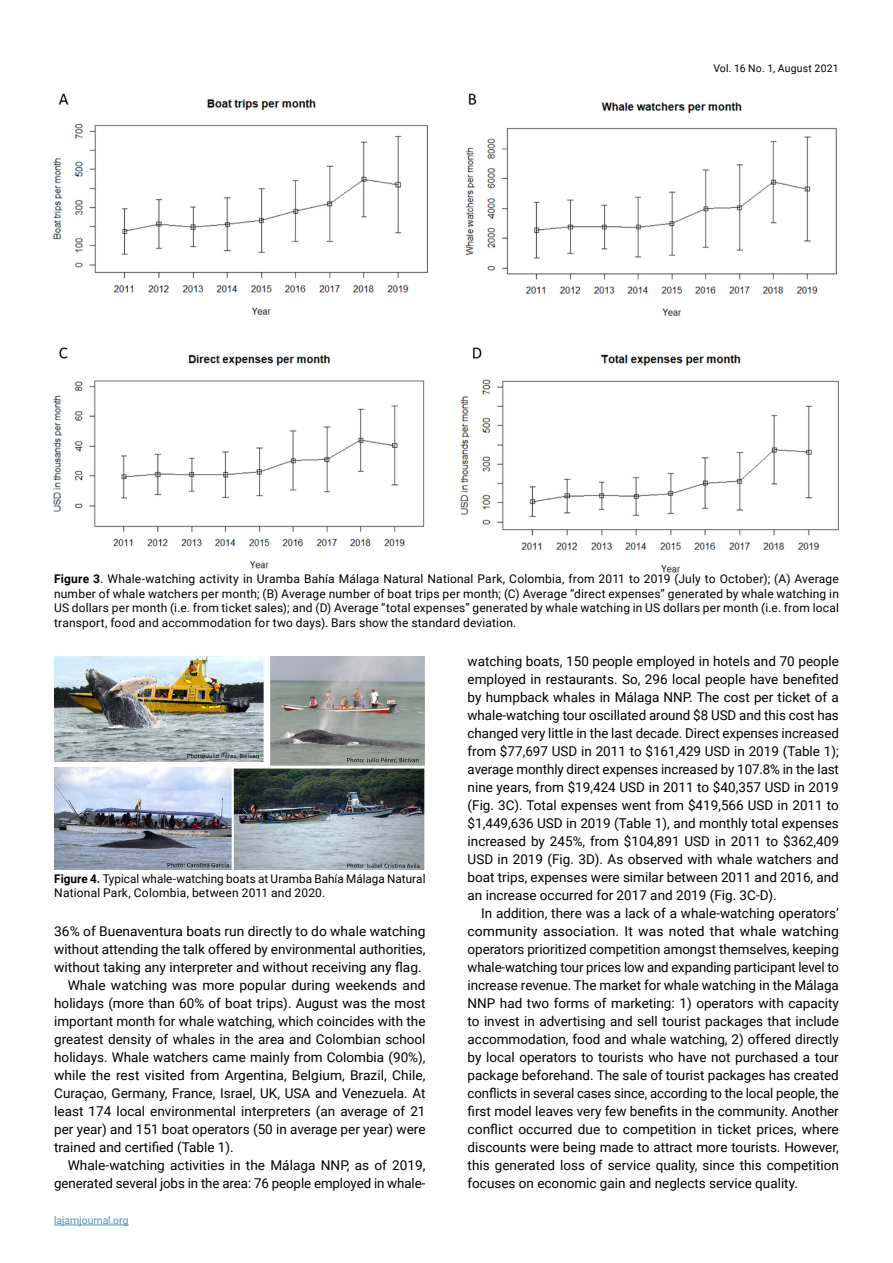
<style>
.page{position:relative;width:893px;height:1263px;background:#fff}
.page>*{position:absolute;margin:0;border:0;box-sizing:border-box;transform-origin:0 0}
.t1{font:13.5px/18px "Roboto";color:#000;text-align:justify}
.t2{font:12px/14.4px "Roboto";letter-spacing:.01em;color:#000;text-align:justify}
.t3{font:10.5px "Roboto";letter-spacing:.02em;color:#000}
.t4{font:10.5px "Roboto";letter-spacing:-.005em;color:#4e97bd}
.s1{font-weight:700}
</style>
<div class="page">
<hr style="left:54px;top:1225px;width:75px;height:1px;background:#4e97bd">
<img style="left:53px;top:93px;width:786px;height:480px">
<img style="left:54px;top:656px;width:371px;height:213px">
<p class="t3" style="left:713px;top:61px;width:127px">Vol. 16 No. 1, August 2021</p>
<p class="t2" style="left:54px;top:572px;width:786px"><span class="s1">Figure 3</span>. Whale-watching activity in Uramba Bahía Málaga Natural National Park, Colombia, from 2011 to 2019 (July to October); (A) Average number of whale watchers per month; (B) Average number of boat trips per month; (C) Average “direct expenses” generated by whale watching in US dollars per month (i.e. from ticket sales); and (D) Average “total expenses” generated by whale watching in US dollars per month (i.e. from local transport, food and accommodation for two days). Bars show the standard deviation.</p>
<p class="t2" style="left:54px;top:871px;width:373px"><span class="s1">Figure 4.</span> Typical whale-watching boats at Uramba Bahía Málaga Natural<br>National Park, Colombia, between 2011 and 2020.</p>
<p class="t1" style="left:54px;top:922px;width:373px">36% of Buenaventura boats run directly to do whale watching</p>
<p class="t1" style="left:54px;top:940px;width:373px">without attending the talk offered by environmental authorities,</p>
<p class="t1" style="left:54px;top:958px;width:369px">without taking any interpreter and without receiving any flag.</p>
<p class="t1" style="left:68px;top:976px;width:359px">Whale watching was more popular during weekends and</p>
<p class="t1" style="left:54px;top:994px;width:373px">holidays (more than 60% of boat trips). August was the most</p>
<p class="t1" style="left:54px;top:1012px;width:373px">important month for whale watching, which coincides with the</p>
<p class="t1" style="left:54px;top:1030px;width:373px">greatest density of whales in the area and Colombian school</p>
<p class="t1" style="left:54px;top:1048px;width:373px">holidays. Whale watchers came mainly from Colombia (90%),</p>
<p class="t1" style="left:54px;top:1066px;width:373px">while the rest visited from Argentina, Belgium, Brazil, Chile,</p>
<p class="t1" style="left:54px;top:1084px;width:373px">Curaçao, Germany, France, Israel, UK, USA and Venezuela. At</p>
<p class="t1" style="left:54px;top:1102px;width:373px">least 174 local environmental interpreters (an average of 21</p>
<p class="t1" style="left:54px;top:1120px;width:373px">per year) and 151 boat operators (50 in average per year) were</p>
<p class="t1" style="left:54px;top:1138px;width:181px">trained and certified (Table 1).</p>
<p class="t1" style="left:68px;top:1156px;width:359px">Whale-watching activities in the Málaga NNP, as of 2019,</p>
<p class="t1" style="left:54px;top:1174px;width:373px">generated several jobs in the area: 76 people employed in whale-</p>
<p class="t4" style="left:54px;top:1213px;width:76px">lajamjournal.org</p>
<p class="t1" style="left:468px;top:652px;width:373px">watching boats, 150 people employed in hotels and 70 people employed in restaurants. So, 296 local people have benefited by humpback whales in Málaga NNP. The cost per ticket of a whale-watching tour oscillated around $8 USD and this cost has changed very little in the last decade. Direct expenses increased from $77,697 USD in 2011 to $161,429 USD in 2019 (Table 1); average monthly direct expenses increased by 107.8% in the last nine years, from $19,424 USD in 2011 to $40,357 USD in 2019 (Fig. 3C). Total expenses went from $419,566 USD in 2011 to $1,449,636 USD in 2019 (Table 1), and monthly total expenses increased by 245%, from $104,891 USD in 2011 to $362,409<br>USD in 2019 (Fig. 3D). As observed with whale watchers and boat trips, expenses were similar between 2011 and 2016, and an increase occurred for 2017 and 2019 (Fig. 3C-D).</p>
<p class="t1" style="left:468px;top:904px;width:373px;text-indent:14px">In addition, there was a lack of a whale-watching operators’ community association. It was noted that whale watching operators prioritized competition amongst themselves, keeping whale-watching tour prices low and expanding participant level to increase revenue. The market for whale watching in the Málaga NNP had two forms of marketing: 1) operators with capacity to invest in advertising and sell tourist packages that include accommodation, food and whale watching, 2) offered directly by local operators to tourists who have not purchased a tour package beforehand. The sale of tourist packages has created conflicts in several cases since, according to the local people, the first model leaves very few benefits in the community. Another conflict occurred due to competition in ticket prices, where discounts were being made to attract more tourists. However, this generated loss of service quality, since this competition focuses on economic gain and neglects service quality.</p>
</div>
